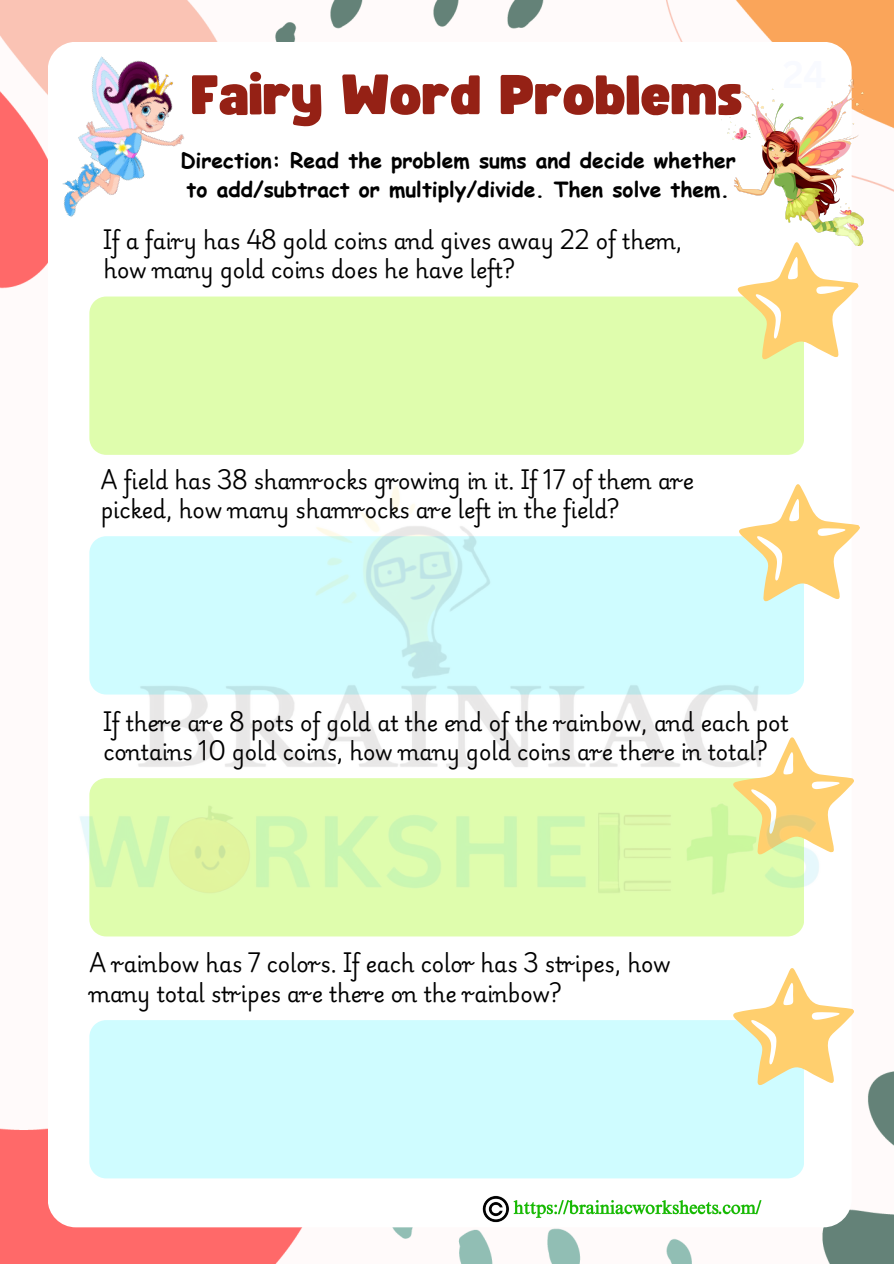
<style>
.page{position:relative;width:894px;height:1264px;background:#fff}
.page>*{position:absolute;margin:0;border:0;box-sizing:border-box;transform-origin:0 0}
.t1{font:55.2px "Funtastic";color:#952115}
.t2{font:21px/29.2px "Playwrite US Modern";color:#000}
.t3{font:700 21px/29.2px "Comic Sans MS";color:#000}
</style>
<div class="page">
<img style="left:0;top:0;width:893px;height:1263px">
<div style="left:48px;top:42px;width:803px;height:1185px;background:#fff;border-radius:28px"></div>
<div style="left:89px;top:296px;width:714px;height:159px;background:#dffdad"></div>
<div style="left:90px;top:925px;width:713px;height:11px;background:#dffdad"></div>
<div style="left:89px;top:1020px;width:714px;height:158px;background:#cffcff"></div>
<img style="left:721px;top:79px;width:142px;height:147px">
<img style="left:25px;top:42px;width:159px;height:204px">
<svg style="left:726px;top:226px;width:153px;height:156px"></svg>
<svg style="left:851px;top:468px;width:29px;height:6px"></svg>
<svg style="left:721px;top:952px;width:153px;height:156px"></svg>
<img style="left:0;top:474px;width:893px;height:451px">
<img style="left:482px;top:1195px;width:280px;height:28px">
<p class="t1" style="left:192px;top:70px;width:553px">Fairy Word Problems</p>
<p class="t3" style="left:180px;top:145px;width:557px">Direction: Read the problem sums and decide whether to add/subtract or multiply/divide. Then solve them.</p>
<p class="t2" style="left:103px;top:227px;width:580px">If a fairy has 48 gold coins and gives away 22 of them, how many gold coins does he have left?</p>
<p class="t2" style="left:101px;top:467px;width:594px">A field has 38 shamrocks growing in it. If 17 of them are picked, how many shamrocks are left in the field?</p>
<h2 class="t2" style="left:103px;top:708px;width:686px">If there are 8 pots of gold at the end of the rainbow, and each pot contains 10 gold coins, how many gold coins are there in total?</h2>
<p class="t2" style="left:89px;top:950px;width:582px">A rainbow has 7 colors. If each color has 3 stripes, how many total stripes are there on the rainbow?</p>
</div>
